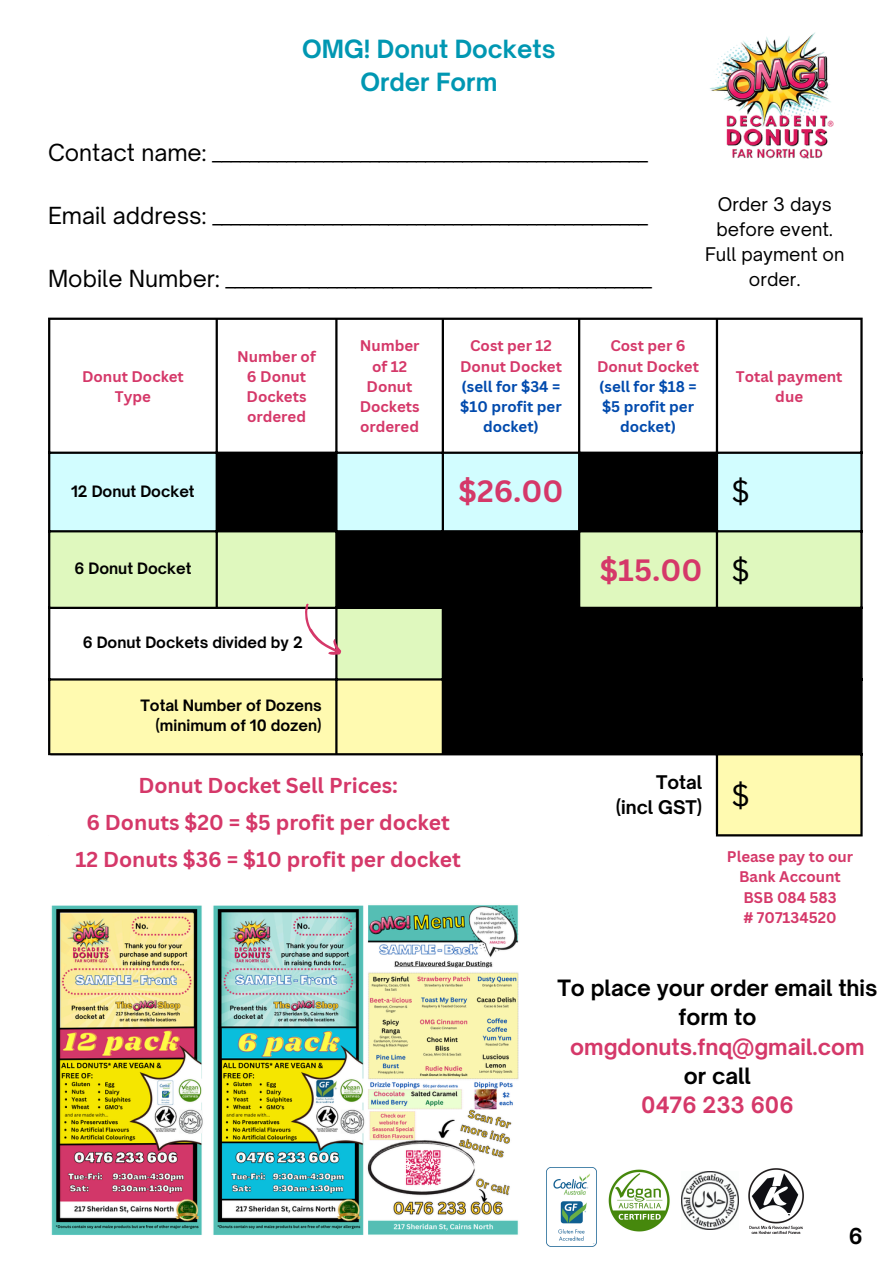
<style>
.page{position:relative;width:894px;height:1264px;background:#fff}
.page>*{position:absolute;margin:0;border:0;box-sizing:border-box;transform-origin:0 0}
.t1{font:700 30px "Canva Sans";color:#d53869}
.t2{font:30px "Canva Sans";color:#000}
.t3{font:700 24px/32.7px "Open Sauce One";color:#0097b2;text-align:center}
.t4{font:22.5px "Open Sauce One";color:#000}
.t5{font:700 21.6px/29.2px "Open Sauce One";color:#000;text-align:center}
.t6{font:700 21px/37.2px "Canva Sans";color:#d53869;text-align:center}
.t7{font:700 21px "Open Sauce One";color:#000}
.t8{font:18px/24.8px "Open Sauce One";color:#000;text-align:center}
.t9{font:700 18px "Open Sauce One";color:#000}
.t10{font:700 15px/20.2px "Canva Sans";color:#d53869;text-align:center}
.t11{font:700 15px "Open Sauce One";color:#000}
.t12{font:700 15px/20.2px "Canva Sans";color:#004aad;text-align:center}
.s1{color:#d53869}
</style>
<div class="page">
<div style="left:50px;top:454px;width:165px;height:76px;background:#d2fdff"></div>
<svg style="left:218px;top:454px;width:642px;height:76px;background:#7d9798"></svg>
<svg style="left:50px;top:532px;width:810px;height:146px"></svg>
<svg style="left:50px;top:680px;width:810px;height:154px"></svg>
<hr style="left:48px;top:320px;width:2px;height:433px;background:#000">
<hr style="left:215px;top:320px;width:3px;height:286px;background:#000">
<hr style="left:335px;top:320px;width:2px;height:433px;background:#000">
<hr style="left:441px;top:320px;width:3px;height:433px;background:#000">
<hr style="left:578px;top:320px;width:2px;height:433px;background:#000">
<hr style="left:715px;top:320px;width:2px;height:514px;background:#000">
<hr style="left:860px;top:320px;width:2px;height:514px;background:#000">
<hr style="left:48px;top:317px;width:814px;height:3px;background:#000">
<hr style="left:48px;top:451px;width:814px;height:3px;background:#000">
<hr style="left:48px;top:530px;width:814px;height:2px;background:#000">
<hr style="left:48px;top:606px;width:814px;height:3px;background:#000">
<hr style="left:48px;top:678px;width:814px;height:2px;background:#000">
<hr style="left:48px;top:753px;width:814px;height:2px;background:#000">
<hr style="left:715px;top:834px;width:147px;height:2px;background:#000">
<img style="left:710px;top:32px;width:124px;height:127px">
<svg style="left:294px;top:602px;width:51px;height:59px"></svg>
<img style="left:608px;top:1169px;width:62px;height:63px">
<img style="left:681px;top:1171px;width:57px;height:58px">
<img style="left:748px;top:1168px;width:56px;height:65px">
<img style="left:546px;top:1167px;width:50px;height:79px">
<img style="left:51px;top:905px;width:468px;height:330px">
<p class="t3" style="left:302px;top:32px;width:255px">OMG! Donut Dockets<br>Order Form</p>
<h3 class="t4" style="left:48px;top:138px;width:601px">Contact name: _______________________________________________</h3>
<p class="t4" style="left:48px;top:201px;width:601px">Email address: _______________________________________________</p>
<p class="t4" style="left:48px;top:264px;width:605px">Mobile Number: ______________________________________________</p>
<h3 class="t8" style="left:705px;top:192px;width:141px">Order 3 days before event.<br>Full payment on order.</h3>
<h1 class="t10" style="left:82px;top:366px;width:103px">Donut Docket<br>Type</h1>
<h2 class="t10" style="left:237px;top:345px;width:80px">Number of<br>6 Donut<br>Dockets ordered</h2>
<h2 class="t10" style="left:359px;top:335px;width:61px">Number of 12<br>Donut<br>Dockets ordered</h2>
<h2 class="t10" style="left:460px;top:335px;width:103px">Cost per 12<br>Donut Docket</h2>
<p class="t12" style="left:460px;top:376px;width:103px">(sell for $34 = $10 profit per docket)</p>
<h4 class="t12" style="left:597px;top:335px;width:103px"><span class="s1">Cost per 6<br>Donut Docket </span>(sell for $18 = $5 profit per docket)</h4>
<p class="t10" style="left:735px;top:366px;width:108px">Total payment due</p>
<p class="t11" style="left:71px;top:481px;width:125px">12 Donut Docket</p>
<p class="t1" style="left:458px;top:470px;width:106px">$26.00</p>
<p class="t2" style="left:731px;top:470px;width:20px">$</p>
<p class="t11" style="left:74px;top:559px;width:118px">6 Donut Docket</p>
<p class="t1" style="left:599px;top:549px;width:104px">$15.00</p>
<p class="t2" style="left:731px;top:549px;width:20px">$</p>
<p class="t11" style="left:83px;top:633px;width:221px">6 Donut Dockets divided by 2</p>
<p class="t11" style="left:140px;top:696px;width:183px">Total Number of Dozens</p>
<p class="t11" style="left:155px;top:716px;width:168px">(minimum of 10 dozen)</p>
<p class="t6" style="left:75px;top:765px;width:387px">Donut Docket Sell Prices:<br>6 Donuts $20 = $5 profit per docket<br>12 Donuts $36 = $10 profit per docket</p>
<p class="t9" style="left:656px;top:771px;width:48px">Total</p>
<p class="t9" style="left:615px;top:796px;width:88px">(incl GST)</p>
<p class="t2" style="left:731px;top:774px;width:20px">$</p>
<p class="t10" style="left:726px;top:846px;width:128px">Please pay to our<br>Bank Account</p>
<p class="t10" style="left:743px;top:886px;width:95px">BSB 084 583</p>
<p class="t10" style="left:743px;top:907px;width:95px"># 707134520</p>
<p class="t5" style="left:557px;top:973px;width:321px">To place your order email this form to <span class="s1">omgdonuts.fnq@gmail.com </span>or call<br><span class="s1">0476 233 606</span></p>
<p class="t7" style="left:848px;top:1222px;width:15px">6</p>
</div>
